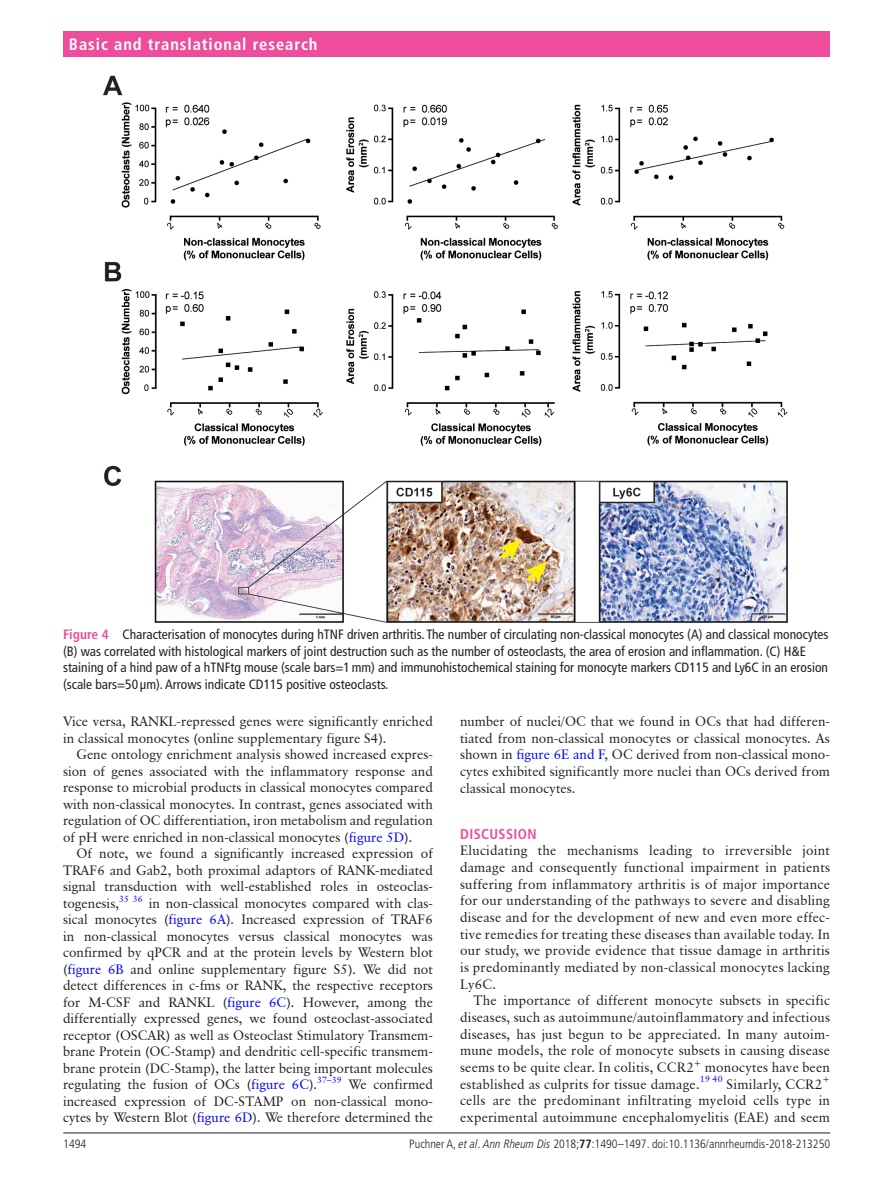
<style>
.page{position:relative;width:893px;height:1191px;background:#fff}
.page>*{position:absolute;margin:0;border:0;box-sizing:border-box;transform-origin:0 0}
.t1{font:700 condensed 16.5px "Frutiger LT Pro";letter-spacing:.055em;color:#fff}
.t2{font:700 condensed 14.25px "Frutiger LT Pro";letter-spacing:.025em;color:#ee4d9b}
.t3{font:13.5px/16.5px "Classical Garamond BT";color:#231f20;text-align:justify}
.t4{font:condensed 13.5px/16.5px "Frutiger LT Pro";color:#231f20}
.t5{font:300 condensed 12px "Frutiger LT Pro";color:#231f20}
.t6{font:9px "Classical Garamond BT";color:#231f20}
.s1{font-weight:700;color:#ee4d9b}
.s2{color:#00f}
.s3{font-style:italic}
.s4{font-weight:700}
</style>
<div class="page">
<hr style="left:63px;top:1132px;width:767px;height:1px;background:#231f20">
<div style="left:63px;top:31px;width:767px;height:25px;background:#ee4d9b"></div>
<img style="left:103px;top:75px;width:685px;height:547px">
<p class="t1" style="left:69px;top:34px;width:250px">Basic and translational research</p>
<p class="t4" style="left:63px;top:626px;width:767px"><span class="s1">Figure 4</span> Characterisation of monocytes during hTNF driven arthritis. The number of circulating non-classical monocytes (A) and classical monocytes (B) was correlated with histological markers of joint destruction such as the number of osteoclasts, the area of erosion and inflammation. (C) H&amp;E staining of a hind paw of a hTNFtg mouse (scale bars=1mm) and immunohistochemical staining for monocyte markers CD115 and Ly6C in an erosion (scale bars=50 µm). Arrows indicate CD115 positive osteoclasts.</p>
<p class="t3" style="left:63px;top:713px;width:371px">Vice versa, RANKL-repressed genes were significantly enriched in classical monocytes (online supplementary figure S4).</p>
<p class="t3" style="left:63px;top:746px;width:371px;text-indent:14px">Gene ontology enrichment analysis showed increased expres&shy;sion of genes associated with the inflammatory response and response to microbial products in classical monocytes compared with non-classical monocytes. In contrast, genes associated with regulation of OC differentiation, iron metabolism and regulation of pH were enriched in non-classical monocytes (<span class="s2">figure 5D</span>).</p>
<p class="t3" style="left:63px;top:845px;width:371px;text-indent:14px">Of note, we found a significantly increased expression of TRAF6 and Gab2, both proximal adaptors of RANK-mediated signal transduction with well-established roles in osteoclas&shy;togenesis,<sup>35</sup> <sup>36</sup> in non-classical monocytes compared with clas&shy;sical monocytes (<span class="s2">figure 6A</span>). Increased expression of TRAF6 in non-classical monocytes versus classical monocytes was confirmed by qPCR and at the protein levels by Western blot (<span class="s2">figure 6B</span> and online supplementary figure S5). We did not detect differences in c-fms or RANK, the respective receptors for M-CSF and RANKL (<span class="s2">figure 6C</span>). However, among the differentially expressed genes, we found osteoclast-associated receptor (OSCAR) as well as Osteoclast Stimulatory Transmem&shy;brane Protein (OC-Stamp) and dendritic cell-specific transmem&shy;brane protein (DC-Stamp), the latter being important molecules regulating the fusion of OCs (<span class="s2">figure 6C</span>).<sup>37–39</sup> We confirmed increased expression of DC-STAMP on non-classical mono&shy;cytes by Western Blot (<span class="s2">figure 6D</span>). We therefore determined the</p>
<p class="t3" style="left:460px;top:713px;width:371px">number of nuclei/OC that we found in OCs that had differen&shy;tiated from non-classical monocytes or classical monocytes. As shown in <span class="s2">figure 6E and F</span>, OC derived from non-classical mono&shy;cytes exhibited significantly more nuclei than OCs derived from classical monocytes.</p>
<p class="t2" style="left:460px;top:825px;width:78px">Discussion</p>
<p class="t3" style="left:460px;top:842px;width:371px">Elucidating the mechanisms leading to irreversible joint damage and consequently functional impairment in patients suffering from inflammatory arthritis is of major importance for our understanding of the pathways to severe and disabling disease and for the development of new and even more effec&shy;tive remedies for treating these diseases than available today. In our study, we provide evidence that tissue damage in arthritis is predominantly mediated by non-classical monocytes lacking Ly6C.</p>
<p class="t3" style="left:460px;top:992px;width:372px;text-indent:14px">The importance of different monocyte subsets in specific diseases, such as autoimmune/autoinflammatory and infectious diseases, has just begun to be appreciated. In many autoim&shy;mune models, the role of monocyte subsets in causing disease seems to be quite clear. In colitis, CCR2<sup>+</sup> monocytes have been established as culprits for tissue damage.<sup>19</sup> <sup>40</sup> Similarly, CCR2</p>
<p class="t6" style="left:822px;top:1073px;width:9px">+</p>
<p class="t3" style="left:460px;top:1092px;width:371px">cells are the predominant infiltrating myeloid cells type in experimental autoimmune encephalomyelitis (EAE) and seem</p>
<p class="t5" style="left:63px;top:1136px;width:25px">1494</p>
<p class="t5" style="left:409px;top:1136px;width:422px">Puchner A, <span class="s3">et al</span>. <span class="s3">Ann Rheum Dis</span> 2018;<span class="s4">77</span>:1490–1497. doi:10.1136/annrheumdis-2018-213250</p>
</div>
